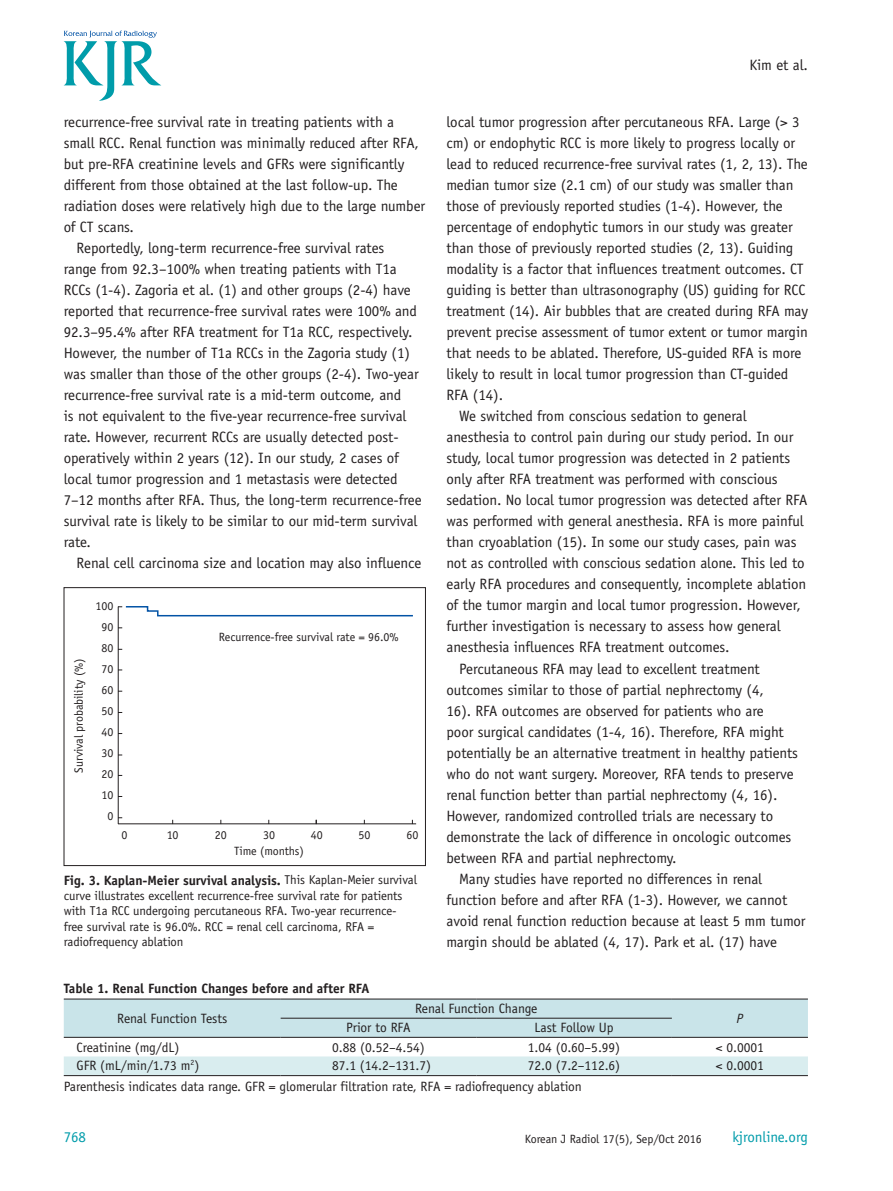
<style>
.page{position:relative;width:893px;height:1191px;background:#fff}
.page>*{position:absolute;margin:0;border:0;box-sizing:border-box;transform-origin:0 0}
.본문{font:15px/21px "Officina Sans Std";letter-spacing:-.005em;color:#231f20}
.t1{font:15px "Officina Sans Std";letter-spacing:-.005em;color:#009caa}
.표본문{font:13.5px "Officina Sans Std";letter-spacing:-.005em;color:#231f20}
.표설명{font:13.5px "Officina Sans Std";letter-spacing:-.005em;color:#231f20}
.그림제목{font:700 13.5px "Officina Sans Std";letter-spacing:-.005em;color:#231f20}
.표제목{font:700 13.5px "Officina Sans Std";letter-spacing:-.005em;color:#231f20}
.표본문-2{font:italic 13.5px "Officina Sans Std";color:#231f20}
.그림제목-2{font:12.75px/15.3px "Officina Sans Std";letter-spacing:-.005em;color:#231f20}
.t2{font:12px "Officina Sans Std";letter-spacing:-.005em;color:#231f20}
.s1{font-weight:400;font-size:12.75px}
</style>
<div class="page">
<svg style="left:64px;top:31px;width:97px;height:70px"></svg>
<div style="left:64px;top:999px;width:744px;height:38px;background:#c9e4e9"></div>
<div style="left:64px;top:1056px;width:744px;height:19px;background:#d9edef"></div>
<hr style="left:281px;top:1017px;width:195px;height:1px;background:#231f20">
<hr style="left:476px;top:1017px;width:196px;height:1px;background:#231f20">
<hr style="left:64px;top:1037px;width:217px;height:1px;background:#231f20">
<hr style="left:281px;top:1037px;width:195px;height:1px;background:#231f20">
<hr style="left:476px;top:1037px;width:196px;height:1px;background:#231f20">
<hr style="left:672px;top:1037px;width:136px;height:1px;background:#231f20">
<hr style="left:64px;top:1075px;width:217px;height:1px;background:#231f20">
<hr style="left:281px;top:1075px;width:195px;height:1px;background:#231f20">
<hr style="left:476px;top:1075px;width:196px;height:1px;background:#231f20">
<hr style="left:672px;top:1075px;width:136px;height:1px;background:#231f20">
<hr style="left:64px;top:998px;width:217px;height:1px;background:#231f20">
<hr style="left:281px;top:998px;width:195px;height:1px;background:#231f20">
<hr style="left:476px;top:998px;width:196px;height:1px;background:#231f20">
<hr style="left:672px;top:998px;width:136px;height:1px;background:#231f20">
<div style="left:64px;top:587px;width:362px;height:278px;border:1px solid #231f20"></div>
<hr style="left:118px;top:606px;width:1px;height:218px;background:#231f20">
<hr style="left:118px;top:823px;width:298px;height:1px;background:#231f20">
<svg style="left:118px;top:606px;width:295px;height:11px"></svg>
<p class="본문" style="left:64px;top:112px;width:363px">recurrence-free survival rate in treating patients with a small RCC. Renal function was minimally reduced after RFA, but pre-RFA creatinine levels and GFRs were significantly different from those obtained at the last follow-up. The radiation doses were relatively high due to the large number of CT scans.</p>
<p class="본문" style="left:64px;top:238px;width:359px;text-indent:13px">Reportedly, long-term recurrence-free survival rates<br>range from 92.3–100% when treating patients with T1a RCCs (1-4). Zagoria et al. (1) and other groups (2-4) have reported that recurrence-free survival rates were 100% and 92.3–95.4% after RFA treatment for T1a RCC, respectively.<br>However, the number of T1a RCCs in the Zagoria study (1) was smaller than those of the other groups (2-4). Two-year recurrence-free survival rate is a mid-term outcome, and<br>is not equivalent to the five-year recurrence-free survival rate. However, recurrent RCCs are usually detected post&shy;operatively within 2 years (12). In our study, 2 cases of local tumor progression and 1 metastasis were detected 7–12 months after RFA. Thus, the long-term recurrence-free survival rate is likely to be similar to our mid-term survival rate.</p>
<p class="본문" style="left:77px;top:553px;width:346px">Renal cell carcinoma size and location may also influence</p>
<p class="t2" style="left:72px;top:772px;width:116px;rotate:-90deg">Survival probability (%)</p>
<p class="t2" style="left:96px;top:598px;width:19px">100</p>
<p class="t2" style="left:102px;top:619px;width:13px">90</p>
<p class="t2" style="left:102px;top:640px;width:13px">80</p>
<p class="t2" style="left:102px;top:661px;width:13px">70</p>
<p class="t2" style="left:102px;top:682px;width:13px">60</p>
<p class="t2" style="left:102px;top:703px;width:13px">50</p>
<p class="t2" style="left:102px;top:724px;width:13px">40</p>
<p class="t2" style="left:102px;top:745px;width:13px">30</p>
<p class="t2" style="left:102px;top:766px;width:13px">20</p>
<p class="t2" style="left:102px;top:787px;width:13px">10</p>
<p class="t2" style="left:108px;top:808px;width:7px">0</p>
<p class="t2" style="left:219px;top:630px;width:181px">Recurrence-free survival rate = 96.0%</p>
<p class="t2" style="left:122px;top:827px;width:7px">0</p>
<p class="t2" style="left:167px;top:827px;width:13px">10</p>
<p class="t2" style="left:215px;top:827px;width:13px">20</p>
<p class="t2" style="left:263px;top:827px;width:13px">30</p>
<p class="t2" style="left:311px;top:827px;width:13px">40</p>
<p class="t2" style="left:358px;top:827px;width:13px">50</p>
<p class="t2" style="left:406px;top:827px;width:13px">60</p>
<p class="t2" style="left:234px;top:843px;width:71px">Time (months)</p>
<p class="그림제목" style="left:64px;top:871px;width:355px">Fig. 3. Kaplan-Meier survival analysis. <span class="s1">This Kaplan-Meier survival</span></p>
<p class="그림제목-2" style="left:64px;top:888px;width:340px">curve illustrates excellent recurrence-free survival rate for patients with T1a RCC undergoing percutaneous RFA. Two-year recurrence&shy;free survival rate is 96.0%. RCC = renal cell carcinoma, RFA = radiofrequency ablation</p>
<p class="본문" style="left:749px;top:54px;width:60px">Kim et al.</p>
<p class="본문" style="left:446px;top:112px;width:363px">local tumor progression after percutaneous RFA. Large (&gt; 3 cm) or endophytic RCC is more likely to progress locally or lead to reduced recurrence-free survival rates (1, 2, 13). The median tumor size (2.1 cm) of our study was smaller than those of previously reported studies (1-4). However, the percentage of endophytic tumors in our study was greater than those of previously reported studies (2, 13). Guiding modality is a factor that influences treatment outcomes. CT guiding is better than ultrasonography (US) guiding for RCC treatment (14). Air bubbles that are created during RFA may prevent precise assessment of tumor extent or tumor margin that needs to be ablated. Therefore, US-guided RFA is more likely to result in local tumor progression than CT-guided RFA (14).</p>
<p class="본문" style="left:446px;top:406px;width:363px;text-indent:13px">We switched from conscious sedation to general anesthesia to control pain during our study period. In our study, local tumor progression was detected in 2 patients only after RFA treatment was performed with conscious sedation. No local tumor progression was detected after RFA was performed with general anesthesia. RFA is more painful than cryoablation (15). In some our study cases, pain was not as controlled with conscious sedation alone. This led to early RFA procedures and consequently, incomplete ablation of the tumor margin and local tumor progression. However, further investigation is necessary to assess how general anesthesia influences RFA treatment outcomes.</p>
<p class="본문" style="left:446px;top:658px;width:353px;text-indent:13px">Percutaneous RFA may lead to excellent treatment outcomes similar to those of partial nephrectomy (4,<br>16). RFA outcomes are observed for patients who are<br>poor surgical candidates (1-4, 16). Therefore, RFA might potentially be an alternative treatment in healthy patients who do not want surgery. Moreover, RFA tends to preserve renal function better than partial nephrectomy (4, 16).<br>However, randomized controlled trials are necessary to demonstrate the lack of difference in oncologic outcomes between RFA and partial nephrectomy.</p>
<p class="본문" style="left:446px;top:868px;width:361px;text-indent:13px">Many studies have reported no differences in renal function before and after RFA (1-3). However, we cannot avoid renal function reduction because at least 5 mm tumor margin should be ablated (4, 17). Park et al. (17) have</p>
<p class="표제목" style="left:64px;top:979px;width:307px">Table 1. Renal Function Changes before and after RFA</p>
<p class="표본문" style="left:117px;top:1010px;width:112px">Renal Function Tests</p>
<p class="표본문" style="left:415px;top:1000px;width:124px">Renal Function Change</p>
<p class="표본문" style="left:346px;top:1019px;width:66px">Prior to RFA</p>
<p class="표본문" style="left:535px;top:1019px;width:80px">Last Follow Up</p>
<p class="표본문-2" style="left:736px;top:1010px;width:8px">P</p>
<p class="표본문" style="left:77px;top:1039px;width:104px">Creatinine (mg/dL)</p>
<p class="표본문" style="left:332px;top:1039px;width:94px">0.88 (0.52–4.54)</p>
<p class="표본문" style="left:528px;top:1039px;width:94px">1.04 (0.60–5.99)</p>
<p class="표본문" style="left:716px;top:1039px;width:50px">&lt; 0.0001</p>
<p class="표본문" style="left:77px;top:1057px;width:124px">GFR (mL/min/1.73 m<sup>2</sup>)</p>
<p class="표본문" style="left:332px;top:1057px;width:101px">87.1 (14.2–131.7)</p>
<p class="표본문" style="left:528px;top:1057px;width:94px">72.0 (7.2–112.6)</p>
<p class="표본문" style="left:716px;top:1057px;width:50px">&lt; 0.0001</p>
<p class="표설명" style="left:64px;top:1078px;width:520px">Parenthesis indicates data range. GFR = glomerular filtration rate, RFA = radiofrequency ablation</p>
<p class="t1" style="left:64px;top:1128px;width:24px">768</p>
<p class="t2" style="left:525px;top:1132px;width:178px">Korean J Radiol 17(5), Sep/Oct 2016</p>
<p class="t1" style="left:732px;top:1128px;width:77px">kjronline.org</p>
</div>
